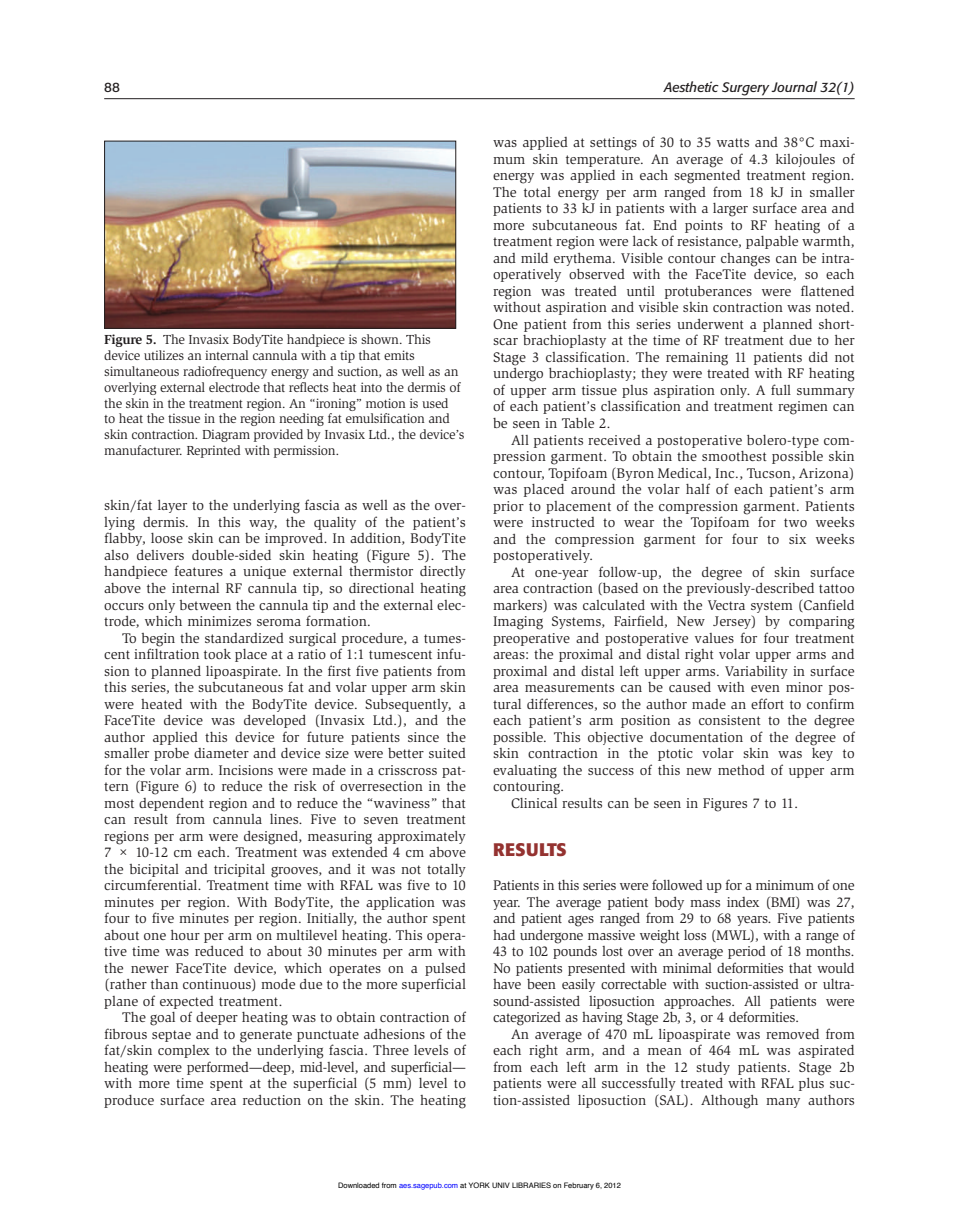
<style>
.page{position:relative;width:959px;height:1229px;background:#fff}
.page>*{position:absolute;margin:0;border:0;box-sizing:border-box;transform-origin:0 0}
.t1{font:700 18px "Formata";letter-spacing:.01em;color:#943230}
.t2{font:14.25px/16.5px "Slimbach";color:#231f20;text-align:justify}
.t3{font:13.5px/15.8px "Slimbach";letter-spacing:-.02em;color:#231f20}
.t4{font:italic 13.5px "Formata";color:#231f20}
.t5{font:13.5px "Formata";color:#231f20}
.t6{font:7.5px "Helvetica";color:#000}
.s1{font-weight:700}
.s2{color:#00f}
</style>
<div class="page">
<hr style="left:104px;top:98px;width:750px;height:1px;background:#231f20">
<img style="left:106px;top:143px;width:348px;height:184px">
<div style="left:104px;top:141px;width:352px;height:188px;border:1px solid #231f20"></div>
<p class="t5" style="left:104px;top:79px;width:17px">88</p>
<p class="t4" style="left:664px;top:79px;width:192px">Aesthetic Surgery Journal 32(1)</p>
<p class="t3" style="left:104px;top:332px;width:362px"><span class="s1">Figure 5.</span> The Invasix BodyTite handpiece is shown. This device utilizes an internal cannula with a tip that emits simultaneous radiofrequency energy and suction, as well as an overlying external electrode that reflects heat into the dermis of the skin in the treatment region. An “ironing” motion is used<br>to heat the tissue in the region needing fat emulsification and skin contraction. Diagram provided by Invasix Ltd., the device’s manufacturer. Reprinted with permission.</p>
<p class="t2" style="left:104px;top:497px;width:363px">skin/fat layer to the underlying fascia as well as the over&shy;lying dermis. In this way, the quality of the patient’s flabby, loose skin can be improved. In addition, BodyTite also delivers double-sided skin heating (Figure 5). The handpiece features a unique external thermistor directly above the internal RF cannula tip, so directional heating occurs only between the cannula tip and the external elec&shy;trode, which minimizes seroma formation.</p>
<p class="t2" style="left:104px;top:629px;width:363px;text-indent:18px">To begin the standardized surgical procedure, a tumes&shy;cent infiltration took place at a ratio of 1:1 tumescent infu&shy;sion to planned lipoaspirate. In the first five patients from this series, the subcutaneous fat and volar upper arm skin were heated with the BodyTite device. Subsequently, a FaceTite device was developed (Invasix Ltd.), and the author applied this device for future patients since the smaller probe diameter and device size were better suited for the volar arm. Incisions were made in a crisscross pat&shy;tern (Figure 6) to reduce the risk of overresection in the most dependent region and to reduce the “waviness” that can result from cannula lines. Five to seven treatment regions per arm were designed, measuring approximately 7 × 10-12 cm each. Treatment was extended 4 cm above the bicipital and tricipital grooves, and it was not totally circumferential. Treatment time with RFAL was five to 10 minutes per region. With BodyTite, the application was four to five minutes per region. Initially, the author spent about one hour per arm on multilevel heating. This opera&shy;tive time was reduced to about 30 minutes per arm with the newer FaceTite device, which operates on a pulsed (rather than continuous) mode due to the more superficial plane of expected treatment.</p>
<p class="t2" style="left:104px;top:1009px;width:363px;text-indent:18px">The goal of deeper heating was to obtain contraction of fibrous septae and to generate punctuate adhesions of the fat/skin complex to the underlying fascia. Three levels of heating were performed—deep, mid-level, and superficial— with more time spent at the superficial (5 mm) level to produce surface area reduction on the skin. The heating</p>
<p class="t2" style="left:493px;top:134px;width:363px">was applied at settings of 30 to 35 watts and 38°C maxi&shy;mum skin temperature. An average of 4.3 kilojoules of energy was applied in each segmented treatment region.<br>The total energy per arm ranged from 18 kJ in smaller patients to 33 kJ in patients with a larger surface area and more subcutaneous fat. End points to RF heating of a treatment region were lack of resistance, palpable warmth, and mild erythema. Visible contour changes can be intra&shy;operatively observed with the FaceTite device, so each region was treated until protuberances were flattened without aspiration and visible skin contraction was noted.<br>One patient from this series underwent a planned short&shy;scar brachioplasty at the time of RF treatment due to her Stage 3 classification. The remaining 11 patients did not undergo brachioplasty; they were treated with RF heating of upper arm tissue plus aspiration only. A full summary of each patient’s classification and treatment regimen can be seen in Table 2.</p>
<p class="t2" style="left:493px;top:431px;width:363px;text-indent:18px">All patients received a postoperative bolero-type com&shy;pression garment. To obtain the smoothest possible skin contour, Topifoam (Byron Medical, Inc., Tucson, Arizona) was placed around the volar half of each patient’s arm prior to placement of the compression garment. Patients were instructed to wear the Topifoam for two weeks and the compression garment for four to six weeks postoperatively.</p>
<p class="t2" style="left:511px;top:563px;width:345px">At one-year follow-up, the degree of skin surface</p>
<p class="t2" style="left:493px;top:580px;width:363px">area contraction (based on the previously-described tattoo</p>
<p class="t2" style="left:493px;top:596px;width:363px">markers) was calculated with the Vectra system (Canfield</p>
<p class="t2" style="left:493px;top:613px;width:363px">Imaging Systems, Fairfield, New Jersey) by comparing</p>
<p class="t2" style="left:493px;top:629px;width:363px">preoperative and postoperative values for four treatment</p>
<p class="t2" style="left:493px;top:646px;width:363px">areas: the proximal and distal right volar upper arms and</p>
<p class="t2" style="left:493px;top:662px;width:363px">proximal and distal left upper arms. Variability in surface</p>
<p class="t2" style="left:493px;top:679px;width:363px">area measurements can be caused with even minor pos-</p>
<p class="t2" style="left:493px;top:695px;width:363px">tural differences, so the author made an effort to confirm</p>
<p class="t2" style="left:493px;top:712px;width:363px">each patient’s arm position as consistent to the degree</p>
<p class="t2" style="left:493px;top:728px;width:363px">possible. This objective documentation of the degree of</p>
<p class="t2" style="left:493px;top:745px;width:363px">skin contraction in the ptotic volar skin was key to</p>
<p class="t2" style="left:493px;top:761px;width:363px">evaluating the success of this new method of upper arm</p>
<p class="t2" style="left:493px;top:778px;width:73px">contouring.</p>
<p class="t2" style="left:511px;top:794px;width:289px">Clinical results can be seen in Figures 7 to 11.</p>
<p class="t1" style="left:493px;top:838px;width:75px">RESULTS</p>
<p class="t2" style="left:493px;top:877px;width:363px">Patients in this series were followed up for a minimum of one year. The average patient body mass index (BMI) was 27, and patient ages ranged from 29 to 68 years. Five patients had undergone massive weight loss (MWL), with a range of 43 to 102 pounds lost over an average period of 18 months.<br>No patients presented with minimal deformities that would have been easily correctable with suction-assisted or ultra&shy;sound-assisted liposuction approaches. All patients were categorized as having Stage 2b, 3, or 4 deformities.</p>
<p class="t2" style="left:493px;top:1025px;width:363px;text-indent:18px">An average of 470 mL lipoaspirate was removed from each right arm, and a mean of 464 mL was aspirated from each left arm in the 12 study patients. Stage 2b patients were all successfully treated with RFAL plus suc&shy;tion-assisted liposuction (SAL). Although many authors</p>
<p class="t6" style="left:338px;top:1182px;width:284px">Downloaded from <span class="s2">aes.sagepub.com</span> at YORK UNIV LIBRARIES on February 6, 2012</p>
</div>
